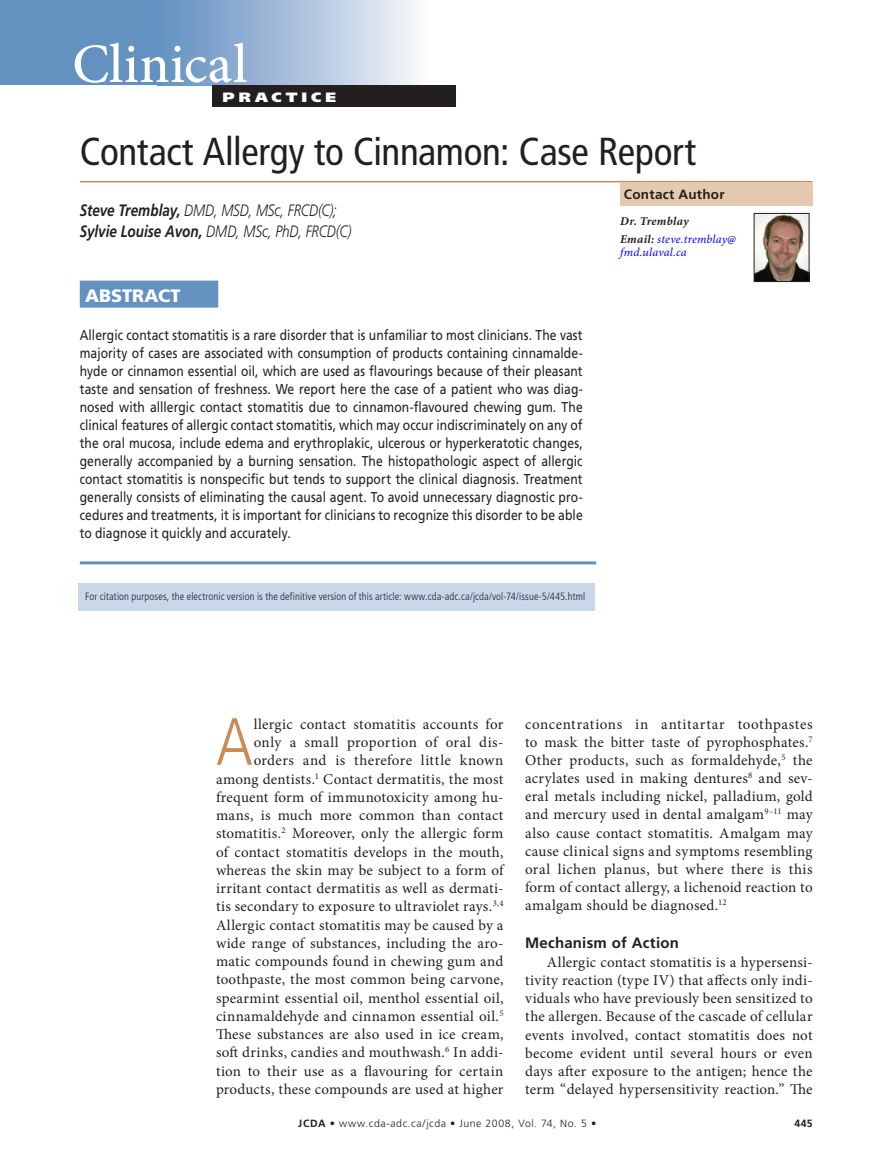
<style>
.page{position:relative;width:891px;height:1175px;background:#fff}
.page>*{position:absolute;margin:0;border:0;box-sizing:border-box;transform-origin:0 0}
.t1{font:300 condensed 66.6px "Frutiger LT Std";color:#c98c58}
.t2{font:500 55.5px "Minion Pro";letter-spacing:.005em;color:#fff}
.t3{font:condensed 39px "Frutiger LT Std";letter-spacing:-.01em;color:#231f20}
.t4{font:900 18px "Frutiger LT Std";letter-spacing:.005em;color:#fff}
.t5{font:italic 300 16.5px/21.6px "Frutiger LT Std";letter-spacing:-.01em;color:#231f20;scale:.82 1}
.t6{font:15px/18.3px "Minion Pro";letter-spacing:.015em;color:#231f20;text-align:justify}
.t7{font:700 15px "Frutiger LT Std";letter-spacing:.015em;color:#231f20}
.t8{font:14.25px/18px "Frutiger LT Std";letter-spacing:.005em;color:#231f20;text-align:justify;scale:.85 1}
.t9{font:700 13.5px "Frutiger LT Std";letter-spacing:.02em;color:#231f20}
.t10{font:900 13.5px "Frutiger LT Std";letter-spacing:.26em;color:#fff;scale:1.15 1}
.t11{font:italic 700 12px/17.9px "Minion Pro";letter-spacing:.025em;color:#231f20}
.t12{font:italic 12px "Minion Pro";letter-spacing:.015em;color:#00f}
.t13{font:300 condensed 10.5px "Frutiger LT Std";letter-spacing:.01em;color:#231f20}
.t14{font:300 10.5px "Frutiger LT Std";letter-spacing:.055em;color:#231f20}
.t15{font:700 10.5px "Frutiger LT Std";color:#231f20}
.s1{font-weight:700}
.s2{font-weight:400;color:#00f}
</style>
<div class="page">
<div style="left:0;top:0;width:397px;height:85px;background:#6392c1"></div>
<div style="left:158px;top:0;width:274px;height:85px;background:linear-gradient(to right,#5f8dc0,#faf9fc)"></div>
<div style="left:212px;top:85px;width:244px;height:21px;background:#231f20"></div>
<hr style="left:80px;top:181px;width:732px;height:1px;background:#c98c58">
<div style="left:80px;top:280px;width:138px;height:27px;background:#6392c1"></div>
<hr style="left:80px;top:561px;width:516px;height:3px;background:#6392c1">
<div style="left:620px;top:182px;width:193px;height:24px;background:#e6caaf"></div>
<img style="left:756px;top:215px;width:51px;height:65px">
<div style="left:754px;top:213px;width:55px;height:69px;border:1px solid #231f20"></div>
<div style="left:78px;top:583px;width:517px;height:27px;background:#cad6ea"></div>
<h2 class="t2" style="left:72px;top:31px;width:177px">Clinical</h2>
<p class="t10" style="left:222px;top:89px;width:99px">PRACTICE</p>
<h3 class="t3" style="left:80px;top:128px;width:618px">Contact Allergy to Cinnamon: Case Report</h3>
<p class="t5" style="left:80px;top:199px;width:333px"><span class="s1">Steve Tremblay,</span> DMD, MSD, MSc, FRCD(C);<br><span class="s1">Sylvie Louise Avon,</span> DMD, MSc, PhD, FRCD(C)</p>
<p class="t9" style="left:624px;top:186px;width:102px">Contact Author</p>
<p class="t11" style="left:620px;top:212px;width:118px">Dr. Tremblay<br>Email: <span class="s2">steve.tremblay@</span></p>
<p class="t12" style="left:620px;top:244px;width:68px">fmd.ulaval.ca</p>
<p class="t4" style="left:85px;top:284px;width:97px">ABSTRACT</p>
<p class="t8" style="left:80px;top:326px;width:593px">Allergic contact stomatitis is a rare disorder that is unfamiliar to most clinicians. The vast majority of cases are associated with consumption of products containing cinnamalde&shy;hyde or cinnamon essential oil, which are used as flavourings because of their pleasant taste and sensation of freshness. We report here the case of a patient who was diag&shy;nosed with alllergic contact stomatitis due to cinnamon-flavoured chewing gum. The clinical features of allergic contact stomatitis, which may occur indiscriminately on any of the oral mucosa, include edema and erythroplakic, ulcerous or hyperkeratotic changes, generally accompanied by a burning sensation. The histopathologic aspect of allergic contact stomatitis is nonspecific but tends to support the clinical diagnosis. Treatment generally consists of eliminating the causal agent. To avoid unnecessary diagnostic pro&shy;cedures and treatments, it is important for clinicians to recognize this disorder to be able to diagnose it quickly and accurately.</p>
<p class="t13" style="left:85px;top:590px;width:502px">For citation purposes, the electronic version is the definitive version of this article: www.cda-adc.ca/jcda/vol-74/issue-5/445.html</p>
<p class="t6" style="left:216px;top:715px;width:289px;text-align:right">llergic contact stomatitis accounts for<br>only a small proportion of oral dis&shy;orders and is therefore little known among dentists.<sup>1</sup> Contact dermatitis, the most frequent form of immunotoxicity among hu&shy;mans, is much more common than contact stomatitis.<sup>2</sup> Moreover, only the allergic form of contact stomatitis develops in the mouth, whereas the skin may be subject to a form of irritant contact dermatitis as well as dermati&shy;tis secondary to exposure to ultraviolet rays.<sup>3,4<br></sup>Allergic contact stomatitis may be caused by a wide range of substances, including the aro&shy;matic compounds found in chewing gum and toothpaste, the most common being carvone, spearmint essential oil, menthol essential oil, cinnamaldehyde and cinnamon essential oil.<sup>5<br></sup>These substances are also used in ice cream, soft drinks, candies and mouthwash.<sup>6</sup> In addi&shy;tion to their use as a flavouring for certain products, these compounds are used at higher</p>
<p class="t6" style="left:525px;top:715px;width:289px">concentrations in antitartar toothpastes to mask the bitter taste of pyrophosphates.<sup>7<br></sup>Other products, such as formaldehyde,<sup>5</sup> the acrylates used in making dentures<sup>8</sup> and sev&shy;eral metals including nickel, palladium, gold and mercury used in dental amalgam<sup>9–11</sup> may also cause contact stomatitis. Amalgam may cause clinical signs and symptoms resembling oral lichen planus, but where there is this form of contact allergy, a lichenoid reaction to amalgam should be diagnosed.<sup>12</sup></p>
<h1 class="t1" style="left:216px;top:704px;width:39px">A</h1>
<p class="t7" style="left:525px;top:933px;width:155px">Mechanism of Action</p>
<p class="t6" style="left:525px;top:953px;width:289px;text-indent:22px">Allergic contact stomatitis is a hypersensi&shy;tivity reaction (type IV) that affects only indi&shy;viduals who have previously been sensitized to the allergen. Because of the cascade of cellular events involved, contact stomatitis does not become evident until several hours or even days after exposure to the antigen; hence the term “delayed hypersensitivity reaction.” The</p>
<p class="t14" style="left:298px;top:1117px;width:300px"><span class="s1">JCDA •</span> www.cda-adc.ca/jcda • June 2008, Vol. 74, No. 5 •</p>
<p class="t15" style="left:794px;top:1117px;width:20px">445</p>
</div>
